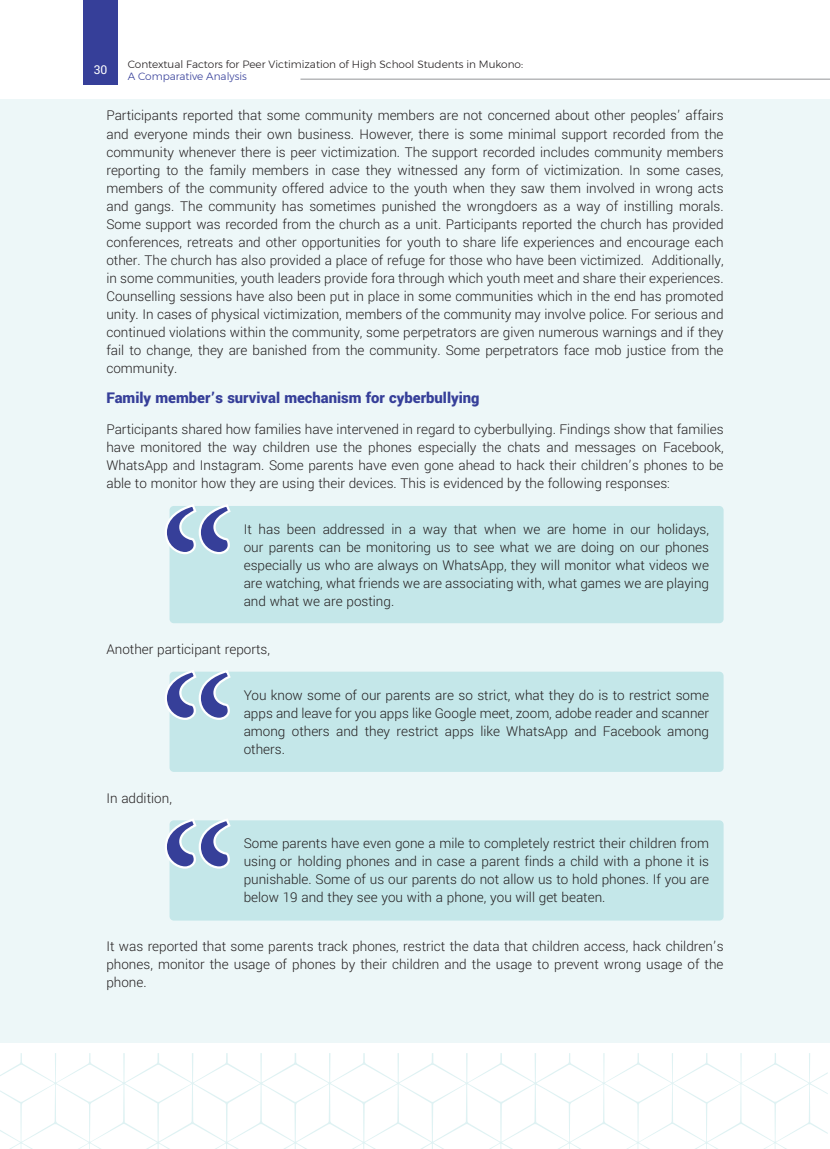
<style>
.page{position:relative;width:830px;height:1149px;background:#fff}
.page>*{position:absolute;margin:0;border:0;box-sizing:border-box;transform-origin:0 0}
.Normal{font:900 16.5px "Yantramanav";color:#363f99}
.Normal-2{font:300 15px/18px "Yantramanav";color:#231f20;text-align:justify}
.t1{font:13.5px "Yantramanav";color:#fff}
.t2{font:300 10.5px "Montserrat";color:#231f20}
.t3{font:300 10.5px "Montserrat";color:#363f99}
</style>
<div class="page">
<svg style="left:0;top:1053px;width:827px;height:95px"></svg>
<div style="left:84px;top:0;width:34px;height:85px;background:#363f99"></div>
<hr style="left:300px;top:79px;width:529px;height:1px;background:#939598">
<div style="left:0;top:99px;width:829px;height:943px;background:#edf7f8"></div>
<div style="left:169px;top:506px;width:554px;height:117px;background:#c4e7e9;border-radius:4px"></div>
<svg style="left:165px;top:504px;width:66px;height:51px"></svg>
<div style="left:169px;top:671px;width:554px;height:100px;background:#c4e7e9;border-radius:4px"></div>
<svg style="left:165px;top:670px;width:67px;height:50px"></svg>
<div style="left:169px;top:820px;width:554px;height:100px;background:#c4e7e9;border-radius:4px"></div>
<svg style="left:165px;top:819px;width:67px;height:50px"></svg>
<p class="t2" style="left:128px;top:56px;width:397px">Contextual Factors for Peer Victimization of High School Students in Mukono:</p>
<p class="t3" style="left:128px;top:69px;width:121px">A Comparative Analysis</p>
<p class="Normal-2" style="left:106px;top:107px;width:618px">Participants reported that some community members are not concerned about other peoples’ affairs and everyone minds their own business. However, there is some minimal support recorded from the community whenever there is peer victimization. The support recorded includes community members reporting to the family members in case they witnessed any form of victimization. In some cases, members of the community offered advice to the youth when they saw them involved in wrong acts and gangs. The community has sometimes punished the wrongdoers as a way of instilling morals.<br>Some support was recorded from the church as a unit. Participants reported the church has provided conferences, retreats and other opportunities for youth to share life experiences and encourage each other. The church has also provided a place of refuge for those who have been victimized. Additionally, in some communities, youth leaders provide fora through which youth meet and share their experiences.<br>Counselling sessions have also been put in place in some communities which in the end has promoted unity. In cases of physical victimization, members of the community may involve police. For serious and continued violations within the community, some perpetrators are given numerous warnings and if they fail to change, they are banished from the community. Some perpetrators face mob justice from the community.</p>
<p class="Normal" style="left:106px;top:388px;width:374px">Family member’s survival mechanism for cyberbullying</p>
<p class="Normal-2" style="left:106px;top:420px;width:618px">Participants shared how families have intervened in regard to cyberbullying. Findings show that families have monitored the way children use the phones especially the chats and messages on Facebook, WhatsApp and Instagram. Some parents have even gone ahead to hack their children’s phones to be able to monitor how they are using their devices. This is evidenced by the following responses:</p>
<p class="Normal-2" style="left:243px;top:520px;width:466px">It has been addressed in a way that when we are home in our holidays, our parents can be monitoring us to see what we are doing on our phones especially us who are always on WhatsApp, they will monitor what videos we are watching, what friends we are associating with, what games we are playing and what we are posting.</p>
<p class="Normal-2" style="left:106px;top:640px;width:165px">Another participant reports,</p>
<p class="Normal-2" style="left:243px;top:685px;width:466px">You know some of our parents are so strict, what they do is to restrict some apps and leave for you apps like Google meet, zoom, adobe reader and scanner among others and they restrict apps like WhatsApp and Facebook among others.</p>
<p class="Normal-2" style="left:106px;top:788px;width:67px">In addition,</p>
<p class="Normal-2" style="left:243px;top:834px;width:466px">Some parents have even gone a mile to completely restrict their children from using or holding phones and in case a parent finds a child with a phone it is punishable. Some of us our parents do not allow us to hold phones. If you are below 19 and they see you with a phone, you will get beaten.</p>
<p class="Normal-2" style="left:106px;top:937px;width:618px">It was reported that some parents track phones, restrict the data that children access, hack children’s phones, monitor the usage of phones by their children and the usage to prevent wrong usage of the phone.</p>
<p class="t1" style="left:94px;top:62px;width:15px">30</p>
</div>
